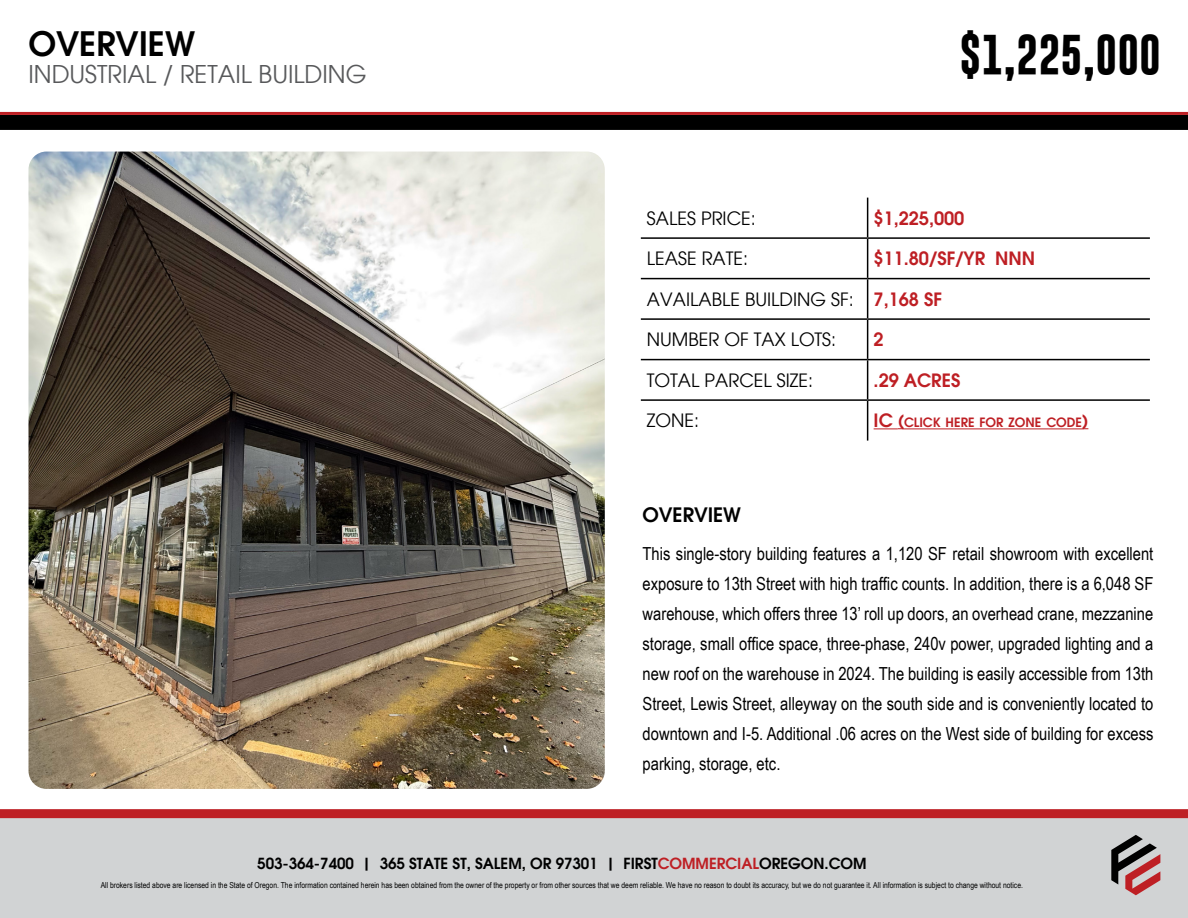
<style>
.page{position:relative;width:1188px;height:918px;background:#fff}
.page>*{position:absolute;margin:0;border:0;box-sizing:border-box;transform-origin:0 0}
.t1{font:700 40.5px "Gobold";color:#000}
.t2{font:600 33px "Avant Garde";color:#000}
.t3{font:24px "Avant Garde";color:#58595b}
.t4{font:600 19.5px "Avant Garde";color:#000}
.t5{font:18px/30px "Arial Narrow";color:#000;text-align:justify}
.t6{font:18px "Avant Garde";color:#000}
.t7{font:600 18px "Avant Garde";color:#be1f24}
.t8{font:600 15px "Avant Garde";color:#000}
.t9{font:600 12.6px "Avant Garde";color:#be1f24}
.t10{font:8.25px "Arial Narrow";color:#000}
.s1{font-weight:600;color:#be1f24}
.s2{font-size:18px}
.s3{font-size:16.5px}
.s4{color:#be1f24}
</style>
<div class="page">
<div style="left:1px;top:818px;width:1187px;height:100px;background:#d1d3d4"></div>
<img style="left:28px;top:152px;width:577px;height:637px">
<div style="left:0;top:115px;width:1188px;height:15px;background:#000"></div>
<hr style="left:0;top:112px;width:1188px;height:3px;background:#be1f24">
<div style="left:0;top:809px;width:1188px;height:9px;background:#be1f24"></div>
<svg style="left:1111px;top:835px;width:49px;height:60px"></svg>
<hr style="left:867px;top:198px;width:1px;height:39px;background:#000">
<hr style="left:867px;top:239px;width:1px;height:39px;background:#000">
<hr style="left:867px;top:279px;width:1px;height:39px;background:#000">
<hr style="left:867px;top:320px;width:1px;height:39px;background:#000">
<hr style="left:867px;top:360px;width:1px;height:39px;background:#000">
<hr style="left:867px;top:401px;width:1px;height:40px;background:#000">
<hr style="left:641px;top:237px;width:227px;height:2px;background:#000">
<hr style="left:868px;top:237px;width:282px;height:2px;background:#000">
<hr style="left:641px;top:278px;width:227px;height:1px;background:#000">
<hr style="left:868px;top:278px;width:282px;height:1px;background:#000">
<hr style="left:641px;top:318px;width:227px;height:2px;background:#000">
<hr style="left:868px;top:318px;width:282px;height:2px;background:#000">
<hr style="left:641px;top:359px;width:227px;height:1px;background:#000">
<hr style="left:868px;top:359px;width:282px;height:1px;background:#000">
<hr style="left:641px;top:399px;width:227px;height:2px;background:#000">
<hr style="left:868px;top:399px;width:282px;height:2px;background:#000">
<svg style="left:874px;top:428px;width:30px;height:1px"></svg>
<hr style="left:904px;top:428px;width:178px;height:1px;background:#be1f24">
<h2 class="t2" style="left:28px;top:23px;width:168px">OVERVIEW</h2>
<h3 class="t3" style="left:28px;top:60px;width:340px">INDUSTRIAL / RETAIL BUILDING</h3>
<h1 class="t1" style="left:960px;top:29px;width:203px">$1,225,000</h1>
<p class="t6" style="left:647px;top:207px;width:111px">SALES PRICE:</p>
<p class="t7" style="left:874px;top:206px;width:92px">$1,225,000</p>
<p class="t6" style="left:647px;top:248px;width:103px">LEASE RATE:</p>
<p class="t7" style="left:874px;top:247px;width:163px">$11.80/SF/YR NNN</p>
<p class="t6" style="left:647px;top:288px;width:297px">AVAILABLE BUILDING SF: <span class="s1">7,168 SF</span></p>
<p class="t6" style="left:647px;top:329px;width:191px">NUMBER OF TAX LOTS:</p>
<p class="t7" style="left:874px;top:328px;width:12px">2</p>
<p class="t6" style="left:647px;top:369px;width:168px">TOTAL PARCEL SIZE:</p>
<p class="t7" style="left:874px;top:368px;width:88px">.29 ACRES</p>
<p class="t6" style="left:647px;top:410px;width:54px">ZONE:</p>
<p class="t9" style="left:874px;top:414px;width:216px"><span class="s2">IC</span> <span class="s3">(</span>CLICK HERE FOR ZONE CODE<span class="s3">)</span></p>
<p class="t4" style="left:643px;top:502px;width:100px">OVERVIEW</p>
<p class="t5" style="left:643px;top:538px;width:512px">This single-story building features a 1,120 SF retail showroom with excellent exposure to 13th Street with high traffic counts. In addition, there is a 6,048 SF warehouse, which offers three 13’ roll up doors, an overhead crane, mezzanine storage, small office space, three-phase, 240v power, upgraded lighting and a new roof on the warehouse in 2024. The building is easily accessible from 13th Street, Lewis Street, alleyway on the south side and is conveniently located to downtown and I-5. Additional .06 acres on the West side of building for excess parking, storage, etc.</p>
<p class="t8" style="left:257px;top:853px;width:611px">503-364-7400 | 365 STATE ST, SALEM, OR 97301 | FIRST<span class="s4">COMMERCIAL</span>OREGON.COM</p>
<p class="t10" style="left:101px;top:879px;width:924px">All brokers listed above are licensed in the State of Oregon. The information contained herein has been obtained from the owner of the property or from other sources that we deem reliable. We have no reason to doubt its accuracy, but we do not guarantee it. All information is subject to change without notice.</p>
</div>
